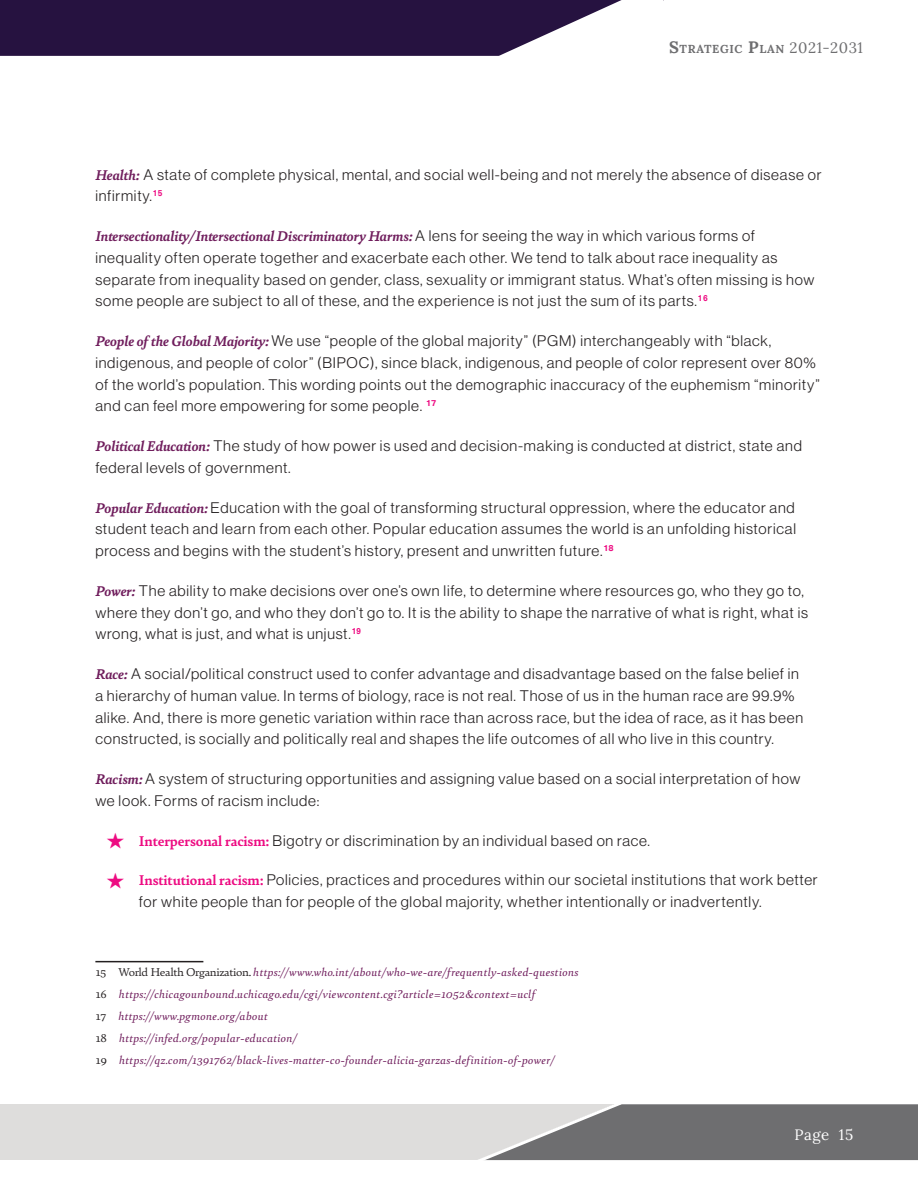
<style>
.page{position:relative;width:918px;height:1188px;background:#fff}
.page>*{position:absolute;margin:0;border:0;box-sizing:border-box;transform-origin:0 0}
.Body{font:15px/21.8px "N Haas Grotesk DS Pro 45 Lt";letter-spacing:.05em;color:#231f20}
.t1{font:15px "Lora";letter-spacing:.035em;color:#fff}
.footnote_Text{font:italic 12px "Bely";letter-spacing:.025em;color:#701e5d;scale:1.08 1}
.t2{font:700 11.55px "Lora";letter-spacing:.055em;color:#6e6e70}
.s1{font-size:16.5px}
.s2{font-weight:400;font-size:15px}
.s3{font-family:"Bely";font-weight:700;font-style:italic;color:#701e5d}
.s4{font-family:"Bely";font-weight:700;color:#ed0c82}
.s5{font-style:normal;color:#231f20}
</style>
<div class="page">
<div style="left:0;top:1104px;width:615px;height:56px;background:#dedddc"></div>
<svg style="left:478px;top:1104px;width:440px;height:57px"></svg>
<hr style="left:95px;top:961px;width:108px;height:1px;background:#231f20">
<svg style="left:0;top:0;width:664px;height:56px"></svg>
<p class="t2" style="left:669px;top:39px;width:195px"><span class="s1">S</span>TRATEGIC <span class="s1">P</span>LAN <span class="s2">2021-2031</span></p>
<p class="Body" style="left:95px;top:163px;width:728px"><span class="s3">Health:</span> A state of complete physical, mental, and social well-being and not merely the absence of disease or infirmity. <sup>15</sup></p>
<p class="Body" style="left:95px;top:225px;width:720px"><span class="s3">Intersectionality/Intersectional Discriminatory Harms:</span> A lens for seeing the way in which various forms of inequality often operate together and exacerbate each other. We tend to talk about race inequality as separate from inequality based on gender, class, sexuality or immigrant status. What’s often missing is how some people are subject to all of these, and the experience is not just the sum of its parts. <sup>16</sup></p>
<p class="Body" style="left:95px;top:330px;width:726px"><span class="s3">People of the Global Majority:</span>We use “people of the global majority” (PGM) interchangeably with “black, indigenous, and people of color” (BIPOC), since black, indigenous, and people of color represent over 80% of the world’s population. This wording points out the demographic inaccuracy of the euphemism “minority” and can feel more empowering for some people. <sup>17</sup></p>
<p class="Body" style="left:95px;top:435px;width:708px"><span class="s3">Political Education:</span> The study of how power is used and decision-making is conducted at district, state and federal levels of government.</p>
<p class="Body" style="left:95px;top:496px;width:702px;text-align:justify"><span class="s3">Popular Education:</span> Education with the goal of transforming structural oppression, where the educator and student teach and learn from each other. Popular education assumes the world is an unfolding historical process and begins with the student’s history, present and unwritten future. <sup>18</sup></p>
<p class="Body" style="left:95px;top:580px;width:714px"><span class="s3">Power:</span> The ability to make decisions over one’s own life, to determine where resources go, who they go to, where they don’t go, and who they don’t go to. It is the ability to shape the narrative of what is right, what is wrong, what is just, and what is unjust. <sup>19</sup></p>
<p class="Body" style="left:95px;top:663px;width:709px"><span class="s3">Race:</span> A social/political construct used to confer advantage and disadvantage based on the false belief in a hierarchy of human value. In terms of biology, race is not real. Those of us in the human race are 99.9% alike. And, there is more genetic variation within race than across race, but the idea of race, as it has been constructed, is socially and politically real and shapes the life outcomes of all who live in this country.</p>
<p class="Body" style="left:95px;top:768px;width:707px"><span class="s3">Racism:</span> A system of structuring opportunities and assigning value based on a social interpretation of how we look. Forms of racism include:</p>
<p class="Body" style="left:139px;top:829px;width:511px"><span class="s4">Interpersonal racism:</span> Bigotry or discrimination by an individual based on race.</p>
<p class="Body" style="left:139px;top:869px;width:680px"><span class="s4">Institutional racism:</span> Policies, practices and procedures within our societal institutions that work better for white people than for people of the global majority, whether intentionally or inadvertently.</p>
<p class="footnote_Text" style="left:95px;top:964px;width:449px"><span class="s5">15 World Health Organization.</span> https://www.who.int/about/who-we-are/frequently-asked-questions</p>
<p class="footnote_Text" style="left:95px;top:985px;width:409px"><span class="s5">16</span> https://chicagounbound.uchicago.edu/cgi/viewcontent.cgi?article=1052&amp;context=uclf</p>
<p class="footnote_Text" style="left:95px;top:1007px;width:161px"><span class="s5">17</span> https://www.pgmone.org/about</p>
<p class="footnote_Text" style="left:95px;top:1029px;width:188px"><span class="s5">18</span> https://infed.org/popular-education/</p>
<p class="footnote_Text" style="left:95px;top:1051px;width:427px"><span class="s5">19</span> https://qz.com/1391762/black-lives-matter-co-founder-alicia-garzas-definition-of-power/</p>
<p class="t1" style="left:794px;top:1123px;width:60px">Page 15</p>
</div>
